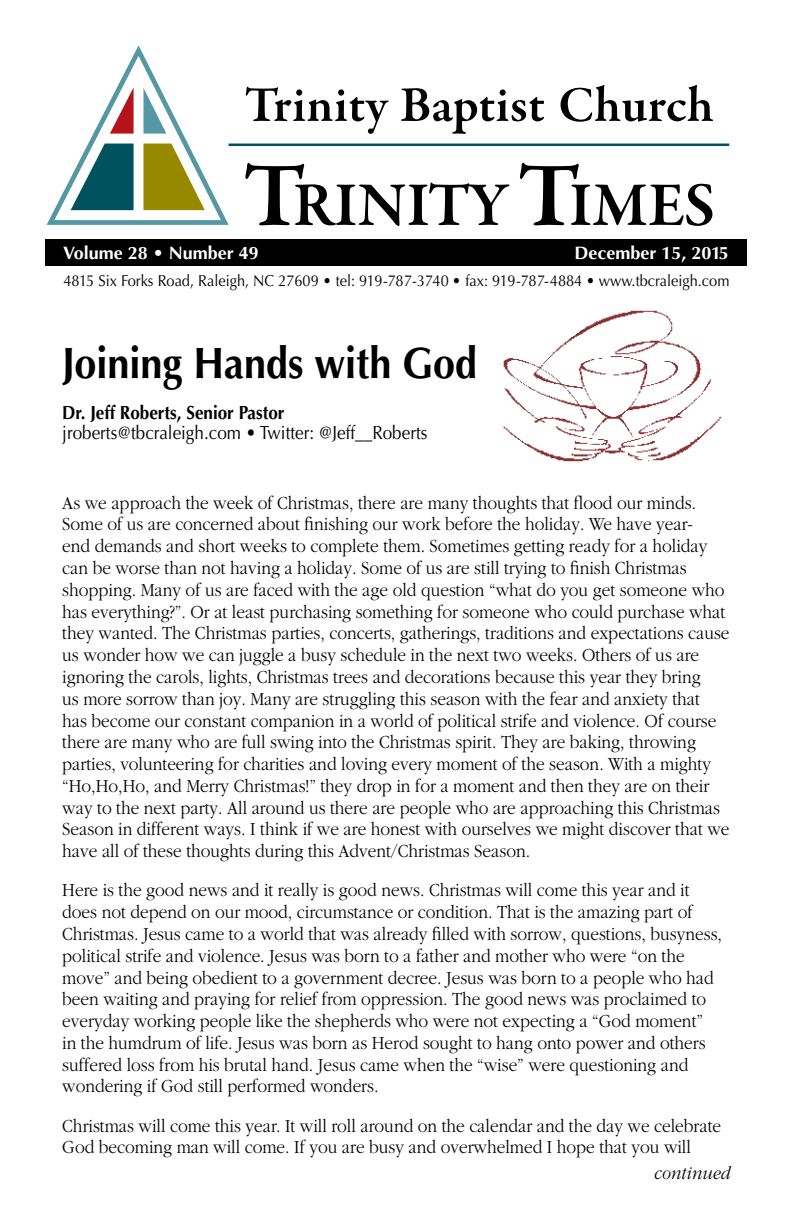
<style>
.page{position:relative;width:792px;height:1224px;background:#fff}
.page>*{position:absolute;margin:0;border:0;box-sizing:border-box;transform-origin:0 0}
.t1{font:700 44px "Optima";color:#000;scale:.9 1}
.t2{font:300 19.2px/21.8px "Garamond";color:#000;scale:.9 1}
.t3{font:19px "Optima";color:#000;scale:.9 1}
.t4{font:700 19px "Optima";color:#000;scale:.9 1}
.t5{font:italic 300 19px "Garamond";color:#000;scale:.92 1}
.t6{font:700 18px "Optima";color:#fff}
.t7{font:15.8px "Optima";color:#000;scale:.92 1}
</style>
<div class="page">
<hr style="left:229px;top:144px;width:500px;height:2px;background:#00535e">
<svg style="left:246px;top:87px;width:143px;height:47px"></svg>
<svg style="left:401px;top:88px;width:143px;height:46px"></svg>
<svg style="left:561px;top:85px;width:152px;height:37px"></svg>
<svg style="left:245px;top:163px;width:264px;height:63px"></svg>
<svg style="left:520px;top:163px;width:192px;height:63px"></svg>
<svg style="left:47px;top:45px;width:182px;height:180px"></svg>
<div style="left:45px;top:239px;width:702px;height:27px;background:#000"></div>
<img style="left:503px;top:310px;width:219px;height:152px">
<p class="t6" style="left:63px;top:242px;width:197px">Volume 28 • Number 49</p>
<p class="t6" style="left:574px;top:242px;width:156px">December 15, 2015</p>
<p class="t7" style="left:63px;top:271px;width:725px">4815 Six Forks Road, Raleigh, NC 27609 • tel: 919-787-3740 • fax: 919-787-4884 • www.tbcraleigh.com</p>
<h1 class="t1" style="left:62px;top:337px;width:463px">Joining Hands with God</h1>
<p class="t4" style="left:62px;top:402px;width:248px">Dr. Jeff Roberts, Senior Pastor</p>
<p class="t3" style="left:62px;top:422px;width:407px">jroberts@tbcraleigh.com • Twitter: @Jeff__Roberts</p>
<p class="t2" style="left:62px;top:492px;width:743px">As we approach the week of Christmas, there are many thoughts that flood our minds.<br>Some of us are concerned about finishing our work before the holiday. We have year-<br>end demands and short weeks to complete them. Sometimes getting ready for a holiday can be worse than not having a holiday. Some of us are still trying to finish Christmas shopping. Many of us are faced with the age old question “what do you get someone who has everything?”. Or at least purchasing something for someone who could purchase what they wanted. The Christmas parties, concerts, gatherings, traditions and expectations cause us wonder how we can juggle a busy schedule in the next two weeks. Others of us are ignoring the carols, lights, Christmas trees and decorations because this year they bring<br>us more sorrow than joy. Many are struggling this season with the fear and anxiety that has become our constant companion in a world of political strife and violence. Of course there are many who are full swing into the Christmas spirit. They are baking, throwing parties, volunteering for charities and loving every moment of the season. With a mighty “Ho,Ho,Ho, and Merry Christmas!” they drop in for a moment and then they are on their way to the next party. All around us there are people who are approaching this Christmas Season in different ways. I think if we are honest with ourselves we might discover that we have all of these thoughts during this Advent/Christmas Season.</p>
<p class="t2" style="left:62px;top:880px;width:735px">Here is the good news and it really is good news. Christmas will come this year and it does not depend on our mood, circumstance or condition. That is the amazing part of Christmas. Jesus came to a world that was already filled with sorrow, questions, busyness, political strife and violence. Jesus was born to a father and mother who were “on the move” and being obedient to a government decree. Jesus was born to a people who had been waiting and praying for relief from oppression. The good news was proclaimed to everyday working people like the shepherds who were not expecting a “God moment”<br>in the humdrum of life. Jesus was born as Herod sought to hang onto power and others suffered loss from his brutal hand. Jesus came when the “wise” were questioning and wondering if God still performed wonders.</p>
<p class="t2" style="left:62px;top:1115px;width:734px">Christmas will come this year. It will roll around on the calendar and the day we celebrate<br>God becoming man will come. If you are busy and overwhelmed I hope that you will</p>
<p class="t5" style="left:653px;top:1163px;width:85px">continued</p>
</div>
